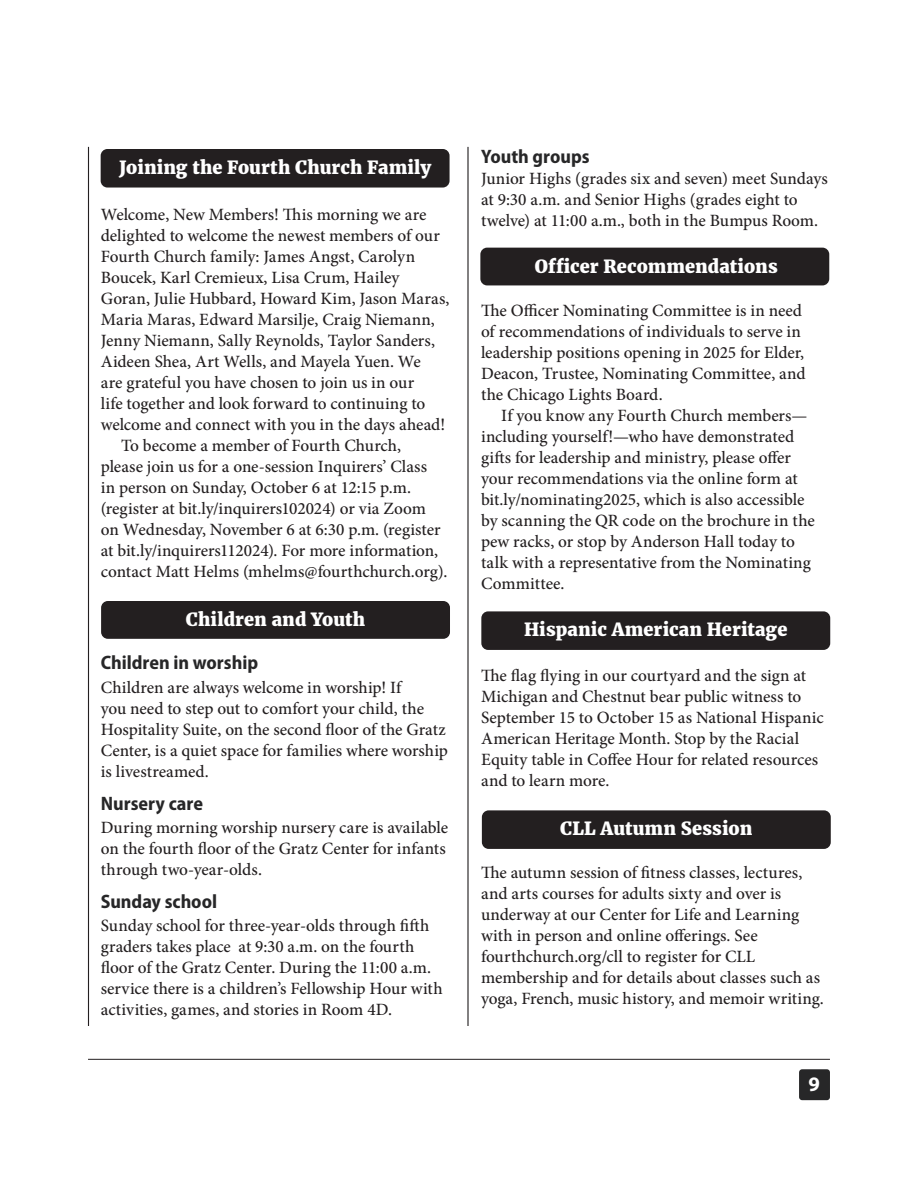
<style>
.page{position:relative;width:918px;height:1188px;background:#fff}
.page>*{position:absolute;margin:0;border:0;box-sizing:border-box;transform-origin:0 0}
.t1{font:700 20.7px "Myriad Pro";color:#fff}
.t2{font:700 semi-condensed 19.5px "Myriad Pro";color:#272728}
.t3{font:800 18px "Merriweather";letter-spacing:.005em;color:#fff}
.t4{font:500 17.25px/21px "Minion Pro";letter-spacing:-.005em;color:#231f20}
</style>
<div class="page">
<hr style="left:467px;top:147px;width:2px;height:879px;background:#231f20">
<hr style="left:88px;top:147px;width:1px;height:879px;background:#231f20">
<div style="left:480px;top:248px;width:349px;height:37px;background:#231f20;border-radius:7px"></div>
<div style="left:799px;top:1069px;width:31px;height:31px;background:#272728;border-radius:3px"></div>
<hr style="left:88px;top:1059px;width:742px;height:1px;background:#231f20">
<div style="left:101px;top:149px;width:349px;height:39px;background:#231f20;border-radius:7px"></div>
<div style="left:101px;top:601px;width:349px;height:38px;background:#231f20;border-radius:7px"></div>
<div style="left:481px;top:611px;width:349px;height:39px;background:#231f20;border-radius:7px"></div>
<div style="left:482px;top:810px;width:349px;height:39px;background:#231f20;border-radius:7px"></div>
<p class="t3" style="left:119px;top:156px;width:313px">Joining the Fourth Church Family</p>
<p class="t4" style="left:101px;top:204px;width:350px">Welcome, New Members! This morning we are delighted to welcome the newest members of our Fourth Church family: James Angst, Carolyn Boucek, Karl Cremieux, Lisa Crum, Hailey Goran, Julie Hubbard, Howard Kim, Jason Maras, Maria Maras, Edward Marsilje, Craig Niemann, Jenny Niemann, Sally Reynolds, Taylor Sanders, Aideen Shea, Art Wells, and Mayela Yuen. We<br>are grateful you have chosen to join us in our<br>life together and look forward to continuing to welcome and connect with you in the days ahead!</p>
<p class="t4" style="left:101px;top:435px;width:346px;text-indent:20px">To become a member of Fourth Church, please join us for a one-session Inquirers’ Class in person on Sunday, October 6 at 12:15 p.m. (register at bit.ly/inquirers102024) or via Zoom on Wednesday, November 6 at 6:30 p.m. (register at bit.ly/inquirers112024). For more information, contact Matt Helms (mhelms@fourthchurch.org).</p>
<p class="t3" style="left:186px;top:608px;width:181px">Children and Youth</p>
<p class="t2" style="left:101px;top:652px;width:159px">Children in worship</p>
<p class="t4" style="left:101px;top:677px;width:349px">Children are always welcome in worship! If<br>you need to step out to comfort your child, the Hospitality Suite, on the second floor of the Gratz Center, is a quiet space for families where worship is livestreamed.</p>
<p class="t2" style="left:101px;top:792px;width:104px">Nursery care</p>
<p class="t4" style="left:101px;top:817px;width:349px">During morning worship nursery care is available on the fourth floor of the Gratz Center for infants through two-year-olds.</p>
<p class="t2" style="left:101px;top:891px;width:118px">Sunday school</p>
<p class="t4" style="left:101px;top:915px;width:343px">Sunday school for three-year-olds through fifth graders takes place at 9:30 a.m. on the fourth floor of the Gratz Center. During the 11:00 a.m. service there is a children’s Fellowship Hour with activities, games, and stories in Room 4D.</p>
<p class="t2" style="left:481px;top:146px;width:110px">Youth groups</p>
<p class="t4" style="left:481px;top:168px;width:348px">Junior Highs (grades six and seven) meet Sundays at 9:30 a.m. and Senior Highs (grades eight to twelve) at 11:00 a.m., both in the Bumpus Room.</p>
<p class="t3" style="left:535px;top:255px;width:244px">Officer Recommendations</p>
<p class="t4" style="left:481px;top:300px;width:326px">The Officer Nominating Committee is in need of recommendations of individuals to serve in leadership positions opening in 2025 for Elder, Deacon, Trustee, Nominating Committee, and the Chicago Lights Board.</p>
<p class="t4" style="left:481px;top:405px;width:335px;text-indent:20px">If you know any Fourth Church members— including yourself!—who have demonstrated gifts for leadership and ministry, please offer your recommendations via the online form at bit.ly/nominating2025, which is also accessible by scanning the QR code on the brochure in the pew racks, or stop by Anderson Hall today to talk with a representative from the Nominating Committee.</p>
<p class="t3" style="left:524px;top:619px;width:265px">Hispanic American Heritage</p>
<p class="t4" style="left:481px;top:665px;width:344px">The flag flying in our courtyard and the sign at Michigan and Chestnut bear public witness to September 15 to October 15 as National Hispanic American Heritage Month. Stop by the Racial Equity table in Coffee Hour for related resources and to learn more.</p>
<p class="t3" style="left:560px;top:818px;width:194px">CLL Autumn Session</p>
<p class="t4" style="left:481px;top:862px;width:342px">The autumn session of fitness classes, lectures, and arts courses for adults sixty and over is underway at our Center for Life and Learning with in person and online offerings. See fourthchurch.org/cll to register for CLL membership and for details about classes such as yoga, French, music history, and memoir writing.</p>
<p class="t1" style="left:808px;top:1070px;width:13px">9</p>
</div>
